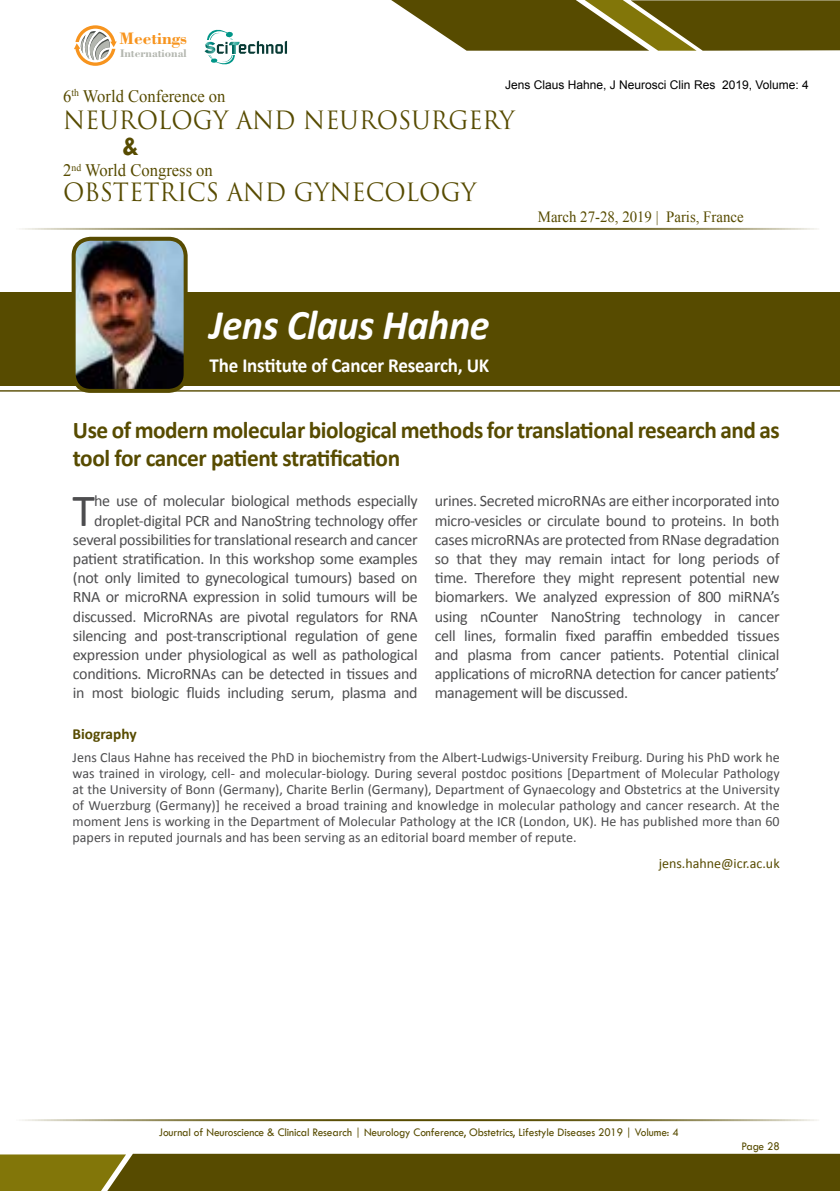
<style>
.page{position:relative;width:840px;height:1191px;background:#fff}
.page>*{position:absolute;margin:0;border:0;box-sizing:border-box;transform-origin:0 0}
.t1{font:46.2px "Calibri";color:#4d4d4f}
.t2{font:italic 700 42.4px "Calibri";letter-spacing:-.01em;color:#fff;scale:.95 1}
.t3{font:700 28px "Tw Cen";color:#574b00;scale:.95 1}
.t4{font:24.6px "Trajan Pro 3";color:#574b00;scale:.95 1}
.t5{font:700 24px/28px "Calibri";letter-spacing:-.02em;color:#574b00}
.t6{font:700 20px "Calibri";letter-spacing:-.01em;color:#fff;scale:.95 1}
.t7{font:700 17.6px "Bodoni BT";color:#f7941e}
.t8{font:17.4px "Times New Roman";color:#574b00;scale:.95 1}
.t9{font:16px/19.2px "Calibri";letter-spacing:-.02em;color:#4d4d4f;text-align:right}
.t10{font:15.6px "Times New Roman";color:#574b00;scale:.95 1}
.t11{font:700 15.4px "Calibri";color:#574b00}
.t12{font:14px/16px "Calibri";color:#4d4d4f;text-align:justify}
.t13{font:14px "Calibri";color:#574b00}
.t14{font:12px "Tw Cen";letter-spacing:-.01em;color:#574b00;scale:.95 1}
.t15{font:12px "Arial";color:#000}
.t16{font:700 11.6px "Bodoni BT";color:#b3b6af}
</style>
<div class="page">
<hr style="left:12px;top:228px;width:807px;height:2px;background:#574b00">
<hr style="left:12px;top:1119px;width:807px;height:2px;background:#574b00">
<svg style="left:391px;top:0;width:449px;height:51px;background:#706521"></svg>
<svg style="left:0;top:1154px;width:840px;height:37px;background:#5e5203"></svg>
<svg style="left:74px;top:25px;width:43px;height:41px"></svg>
<svg style="left:204px;top:30px;width:83px;height:35px"></svg>
<div style="left:0;top:292px;width:840px;height:94px;background:#574b00"></div>
<hr style="left:0;top:390px;width:840px;height:2px;background:#574b00">
<img style="left:74px;top:239px;width:112px;height:152px">
<div style="left:72px;top:237px;width:116px;height:156px;border:4px solid #574b00;border-radius:17px"></div>
<p class="t7" style="left:120px;top:28px;width:69px">Meetings</p>
<p class="t16" style="left:120px;top:46px;width:68px">International</p>
<p class="t8" style="left:63px;top:84px;width:172px">6<sup>th</sup> World Conference on</p>
<p class="t15" style="left:505px;top:77px;width:305px">Jens Claus Hahne, J Neurosci Clin Res 2019, Volume: 4</p>
<h3 class="t4" style="left:63px;top:103px;width:477px">NEUROLOGY AND NEUROSURGERY</h3>
<h3 class="t3" style="left:122px;top:129px;width:19px">&amp;</h3>
<p class="t8" style="left:63px;top:159px;width:159px">2<sup>nd</sup> World Congress on</p>
<h3 class="t4" style="left:63px;top:176px;width:436px">OBSTETRICS AND GYNECOLOGY</h3>
<h2 class="t2" style="left:210px;top:298px;width:296px">Jens Claus Hahne</h2>
<p class="t6" style="left:210px;top:352px;width:296px">The Institute of Cancer Research, UK</p>
<p class="t10" style="left:538px;top:206px;width:218px">March 27-28, 2019 | Paris, France</p>
<h3 class="t5" style="left:73px;top:416px;width:708px">Use of modern molecular biological methods for translational research and as tool for cancer patient stratification</h3>
<p class="t9" style="left:73px;top:491px;width:346px">he use of molecular biological methods especially droplet-digital PCR and NanoString technology offer several possibilities for translational research and cancer patient stratification. In this workshop some examples (not only limited to gynecological tumours) based on RNA or microRNA expression in solid tumours will be discussed. MicroRNAs are pivotal regulators for RNA silencing and post-transcriptional regulation of gene expression under physiological as well as pathological conditions. MicroRNAs can be detected in tissues and in most biologic fluids including serum, plasma and</p>
<p class="t9" style="left:435px;top:491px;width:346px;text-align:justify">urines. Secreted microRNAs are either incorporated into micro-vesicles or circulate bound to proteins. In both cases microRNAs are protected from RNase degradation so that they may remain intact for long periods of time. Therefore they might represent potential new biomarkers. We analyzed expression of 800 miRNA’s using nCounter NanoString technology in cancer cell lines, formalin fixed paraffin embedded tissues and plasma from cancer patients. Potential clinical applications of microRNA detection for cancer patients’ management will be discussed.</p>
<h1 class="t1" style="left:73px;top:481px;width:24px">T</h1>
<p class="t11" style="left:73px;top:724px;width:66px">Biography</p>
<p class="t12" style="left:73px;top:749px;width:708px">Jens Claus Hahne has received the PhD in biochemistry from the Albert-Ludwigs-University Freiburg. During his PhD work he was trained in virology, cell- and molecular-biology. During several postdoc positions [Department of Molecular Pathology at the University of Bonn (Germany), Charite Berlin (Germany), Department of Gynaecology and Obstetrics at the University of Wuerzburg (Germany)] he received a broad training and knowledge in molecular pathology and cancer research. At the moment Jens is working in the Department of Molecular Pathology at the ICR (London, UK). He has published more than 60 papers in reputed journals and has been serving as an editorial board member of repute.</p>
<p class="t13" style="left:658px;top:855px;width:122px">jens.hahne@icr.ac.uk</p>
<p class="t14" style="left:159px;top:1125px;width:548px">Journal of Neuroscience &amp; Clinical Research | Neurology Conference, Obstetrics, Lifestyle Diseases 2019 | Volume: 4</p>
<p class="t14" style="left:741px;top:1139px;width:42px">Page 28</p>
</div>
